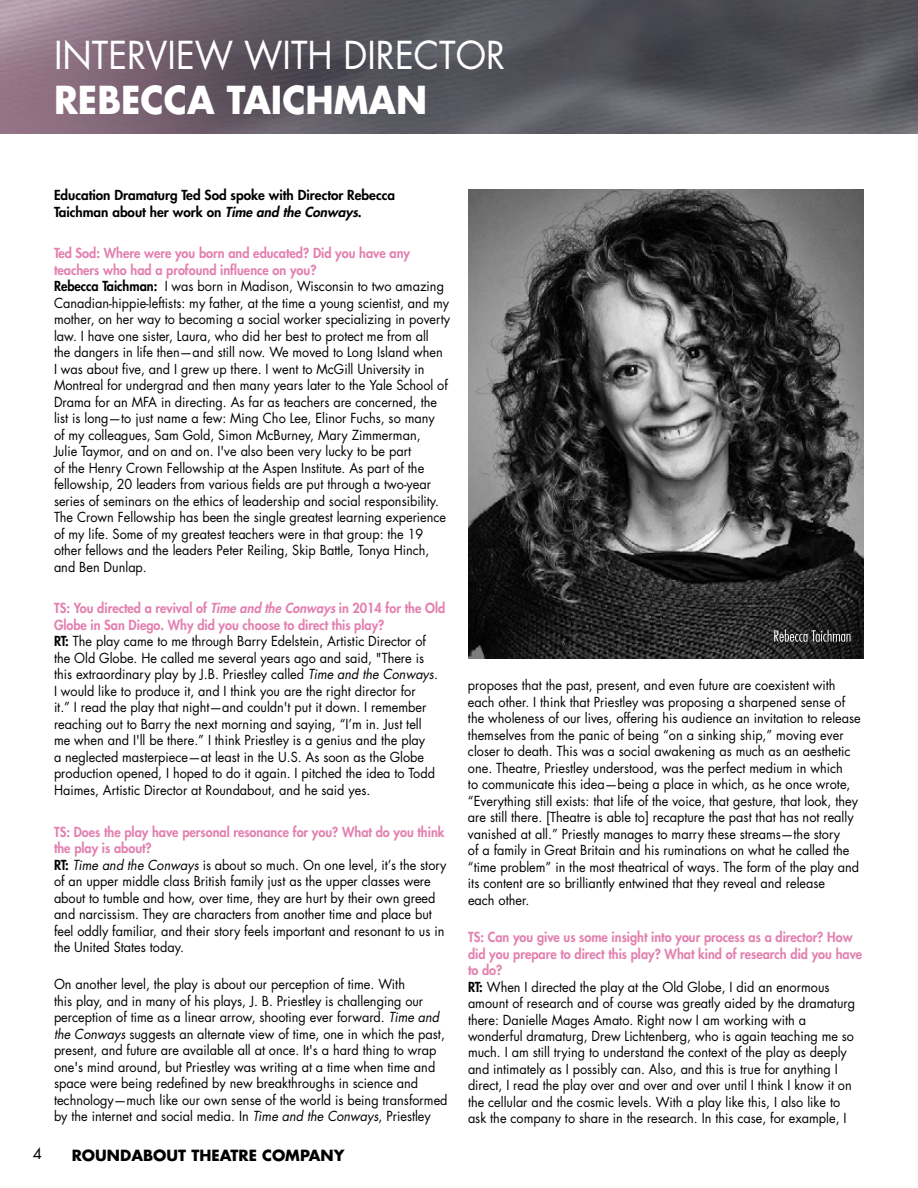
<style>
.page{position:relative;width:918px;height:1188px;background:#fff}
.page>*{position:absolute;margin:0;border:0;box-sizing:border-box;transform-origin:0 0}
.t1{font:37.5px "Futura Std";color:#fff;scale:.94 1}
.t2{font:700 37.5px "Futura Std";color:#fff;scale:.94 1}
.t3{font:700 15px "Futura Std";color:#000}
.t4{font:15px "Futura Std";color:#000}
.t5{font:13.5px/16.5px "Futura Std";color:#000;scale:.94 1}
.t6{font:800 13.5px/16.5px "Futura Std";color:#000}
.s1{font-style:italic}
.s2{font-weight:800;color:#e380af}
.s3{font-weight:800}
.s4{font-weight:800;font-style:italic;color:#e380af}
</style>
<div class="page">
<img style="left:0;top:0;width:918px;height:133px">
<img style="left:468px;top:189px;width:396px;height:470px">
<svg style="left:774px;top:630px;width:76px;height:12px"></svg>
<h1 class="t1" style="left:54px;top:32px;width:482px">INTERVIEW WITH DIRECTOR</h1>
<h1 class="t2" style="left:54px;top:75px;width:399px">REBECCA TAICHMAN</h1>
<p class="t6" style="left:54px;top:187px;width:343px">Education Dramaturg Ted Sod spoke with Director Rebecca<br>Taichman about her work on <span class="s1">Time and the Conways</span>.</p>
<p class="t5" style="left:54px;top:245px;width:423px"><span class="s2">Ted Sod: Where were you born and educated? Did you have any teachers who had a profound influence on you?<br></span><span class="s3">Rebecca Taichman:</span> I was born in Madison, Wisconsin to two amazing Canadian-hippie-leftists: my father, at the time a young scientist, and my mother, on her way to becoming a social worker specializing in poverty law. I have one sister, Laura, who did her best to protect me from all<br>the dangers in life then—and still now. We moved to Long Island when<br>I was about five, and I grew up there. I went to McGill University in Montreal for undergrad and then many years later to the Yale School of Drama for an MFA in directing. As far as teachers are concerned, the list is long—to just name a few: Ming Cho Lee, Elinor Fuchs, so many<br>of my colleagues, Sam Gold, Simon McBurney, Mary Zimmerman,<br>Julie Taymor, and on and on. I've also been very lucky to be part<br>of the Henry Crown Fellowship at the Aspen Institute. As part of the fellowship, 20 leaders from various fields are put through a two-year series of seminars on the ethics of leadership and social responsibility.<br>The Crown Fellowship has been the single greatest learning experience of my life. Some of my greatest teachers were in that group: the 19 other fellows and the leaders Peter Reiling, Skip Battle, Tonya Hinch, and Ben Dunlap.</p>
<p class="t5" style="left:54px;top:600px;width:418px"><span class="s2">TS: You directed a revival of</span> <span class="s4">Time and the Conways</span><span class="s2">in 2014 for the Old Globe in San Diego. Why did you choose to direct this play?<br></span><span class="s3">RT:</span> The play came to me through Barry Edelstein, Artistic Director of the Old Globe. He called me several years ago and said, "There is this extraordinary play by J.B. Priestley called <span class="s1">Time and the Conways</span>.<br>I would like to produce it, and I think you are the right director for<br>it.” I read the play that night—and couldn't put it down. I remember reaching out to Barry the next morning and saying, “I’m in. Just tell<br>me when and I'll be there.” I think Priestley is a genius and the play<br>a neglected masterpiece—at least in the U.S. As soon as the Globe production opened, I hoped to do it again. I pitched the idea to Todd Haimes, Artistic Director at Roundabout, and he said yes.</p>
<p class="t5" style="left:54px;top:823px;width:419px"><span class="s2">TS: Does the play have personal resonance for you? What do you think the play is about?<br></span><span class="s3">RT:</span> <span class="s1">Time and the Conways</span> is about so much. On one level, it’s the story of an upper middle class British family just as the upper classes were about to tumble and how, over time, they are hurt by their own greed and narcissism. They are characters from another time and place but feel oddly familiar, and their story feels important and resonant to us in the United States today.</p>
<p class="t5" style="left:54px;top:976px;width:420px">On another level, the play is about our perception of time. With<br>this play, and in many of his plays, J. B. Priestley is challenging our perception of time as a linear arrow, shooting ever forward. <span class="s1">Time and the Conways</span> suggests an alternate view of time, one in which the past, present, and future are available all at once. It's a hard thing to wrap one's mind around, but Priestley was writing at a time when time and space were being redefined by new breakthroughs in science and technology—much like our own sense of the world is being transformed by the internet and social media. In <span class="s1">Time and the Conways</span>, Priestley</p>
<p class="t4" style="left:33px;top:1144px;width:11px">4</p>
<p class="t3" style="left:72px;top:1145px;width:274px">ROUNDABOUT THEATRE COMPANY</p>
<p class="t5" style="left:468px;top:677px;width:419px">proposes that the past, present, and even future are coexistent with each other. I think that Priestley was proposing a sharpened sense of the wholeness of our lives, offering his audience an invitation to release themselves from the panic of being “on a sinking ship,” moving ever closer to death. This was a social awakening as much as an aesthetic one. Theatre, Priestley understood, was the perfect medium in which<br>to communicate this idea—being a place in which, as he once wrote, “Everything still exists: that life of the voice, that gesture, that look, they are still there. [Theatre is able to] recapture the past that has not really vanished at all.” Priestly manages to marry these streams—the story<br>of a family in Great Britain and his ruminations on what he called the “time problem” in the most theatrical of ways. The form of the play and its content are so brilliantly entwined that they reveal and release<br>each other.</p>
<p class="t5" style="left:468px;top:929px;width:421px"><span class="s2">TS: Can you give us some insight into your process as a director? How did you prepare to direct this play? What kind of research did you have to do?<br></span><span class="s3">RT:</span> When I directed the play at the Old Globe, I did an enormous amount of research and of course was greatly aided by the dramaturg there: Danielle Mages Amato. Right now I am working with a wonderful dramaturg, Drew Lichtenberg, who is again teaching me so much. I am still trying to understand the context of the play as deeply and intimately as I possibly can. Also, and this is true for anything I direct, I read the play over and over and over until I think I know it on the cellular and the cosmic levels. With a play like this, I also like to<br>ask the company to share in the research. In this case, for example, I</p>
</div>
